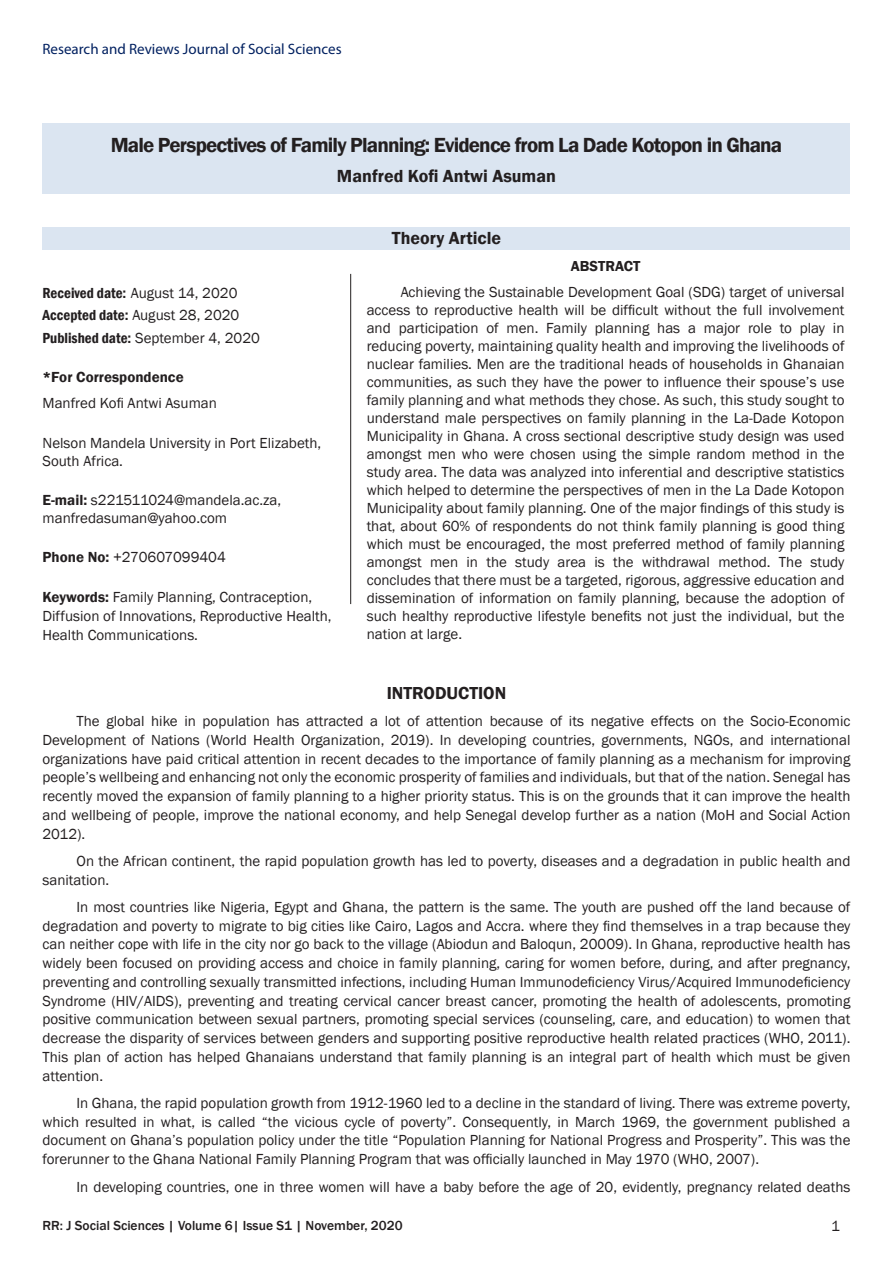
<style>
.page{position:relative;width:893px;height:1263px;background:#fff}
.page>*{position:absolute;margin:0;border:0;box-sizing:border-box;transform-origin:0 0}
.t1{font:600 21px "Franklin Gothic";letter-spacing:-.04em;color:#231f20}
.t2{font:600 18px "Franklin Gothic";color:#231f20}
.Default{font:600 17.85px "Franklin Gothic";color:#231f20}
.BD{font:15px/18.8px "Franklin Gothic";color:#231f20;text-align:justify}
.Default-2{font:15px/18px "Franklin Gothic";color:#231f20}
.t3{font:600 condensed 15px "Franklin Gothic";color:#231f20}
.t4{font:15px "Myriad Pro";color:#002060}
.Default-3{font:600 15px "Franklin Gothic";color:#231f20}
.Default-4{font:600 14.85px "Franklin Gothic";color:#231f20}
.t5{font:500 13.5px "Franklin Gothic";color:#231f20}
.s1{font-weight:400;font-stretch:normal}
.s2{font-weight:600;font-stretch:condensed}
.s3{font-weight:600}
</style>
<div class="page">
<div style="left:43px;top:124px;width:807px;height:70px;background:#dbe5f1"></div>
<div style="left:43px;top:227px;width:807px;height:22px;background:#dbe5f1"></div>
<hr style="left:350px;top:274px;width:1px;height:330px;background:#231f20">
<p class="t4" style="left:43px;top:39px;width:301px">Research and Reviews Journal of Social Sciences</p>
<p class="t1" style="left:111px;top:132px;width:673px">Male Perspectives of Family Planning: Evidence from La Dade Kotopon in Ghana</p>
<p class="t2" style="left:337px;top:164px;width:221px">Manfred Kofi Antwi Asuman</p>
<p class="t3" style="left:43px;top:283px;width:196px">Received date: <span class="s1">August 14, 2020</span></p>
<p class="t3" style="left:43px;top:305px;width:198px">Accepted date: <span class="s1">August 28, 2020</span></p>
<p class="BD" style="left:43px;top:329px;width:219px"><span class="s2">Published date:</span> September 4, 2020</p>
<p class="Default-3" style="left:43px;top:368px;width:143px">*For Correspondence</p>
<p class="Default-2" style="left:43px;top:395px;width:176px">Manfred Kofi Antwi Asuman</p>
<p class="Default-2" style="left:43px;top:434px;width:280px">Nelson Mandela University in Port Elizabeth,<br>South Africa.</p>
<p class="Default-2" style="left:43px;top:491px;width:240px"><span class="s3">E-mail:</span> s221511024@mandela.ac.za, manfredasuman@yahoo.com</p>
<p class="Default-2" style="left:43px;top:548px;width:185px"><span class="s3">Phone No:</span> +270607099404</p>
<p class="Default-2" style="left:43px;top:588px;width:291px;line-height:18.8px"><span class="s3">Keywords:</span> Family Planning, Contraception,<br>Diffusion of Innovations, Reproductive Health,<br>Health Communications.</p>
<p class="t2" style="left:392px;top:226px;width:111px">Theory Article</p>
<p class="Default-4" style="left:571px;top:257px;width:71px">ABSTRACT</p>
<p class="BD" style="left:367px;top:284px;width:479px;line-height:18px;text-indent:34px">Achieving the Sustainable Development Goal (SDG) target of universal access to reproductive health will be difficult without the full involvement and participation of men. Family planning has a major role to play in reducing poverty, maintaining quality health and improving the livelihoods of nuclear families. Men are the traditional heads of households in Ghanaian communities, as such they have the power to influence their spouse’s use family planning and what methods they chose. As such, this study sought to understand male perspectives on family planning in the La-Dade Kotopon Municipality in Ghana. A cross sectional descriptive study design was used amongst men who were chosen using the simple random method in the study area. The data was analyzed into inferential and descriptive statistics which helped to determine the perspectives of men in the La Dade Kotopon Municipality about family planning. One of the major findings of this study is that, about 60% of respondents do not think family planning is good thing which must be encouraged, the most preferred method of family planning amongst men in the study area is the withdrawal method. The study concludes that there must be a targeted, rigorous, aggressive education and dissemination of information on family planning, because the adoption of such healthy reproductive lifestyle benefits not just the individual, but the nation at large.</p>
<p class="Default" style="left:387px;top:682px;width:121px">INTRODUCTION</p>
<p class="BD" style="left:43px;top:712px;width:809px;text-indent:34px">The global hike in population has attracted a lot of attention because of its negative effects on the Socio-Economic Development of Nations (World Health Organization, 2019). In developing countries, governments, NGOs, and international organizations have paid critical attention in recent decades to the importance of family planning as a mechanism for improving people’s wellbeing and enhancing not only the economic prosperity of families and individuals, but that of the nation. Senegal has recently moved the expansion of family planning to a higher priority status. This is on the grounds that it can improve the health and wellbeing of people, improve the national economy, and help Senegal develop further as a nation (MoH and Social Action 2012).</p>
<p class="BD" style="left:43px;top:852px;width:809px;text-indent:34px">On the African continent, the rapid population growth has led to poverty, diseases and a degradation in public health and sanitation.</p>
<p class="BD" style="left:43px;top:898px;width:809px;text-indent:34px">In most countries like Nigeria, Egypt and Ghana, the pattern is the same. The youth are pushed off the land because of degradation and poverty to migrate to big cities like Cairo, Lagos and Accra. where they find themselves in a trap because they can neither cope with life in the city nor go back to the village (Abiodun and Baloqun, 20009). In Ghana, reproductive health has widely been focused on providing access and choice in family planning, caring for women before, during, and after pregnancy, preventing and controlling sexually transmitted infections, including Human Immunodeficiency Virus/Acquired Immunodeficiency Syndrome (HIV/AIDS), preventing and treating cervical cancer breast cancer, promoting the health of adolescents, promoting positive communication between sexual partners, promoting special services (counseling, care, and education) to women that decrease the disparity of services between genders and supporting positive reproductive health related practices (WHO, 2011).<br>This plan of action has helped Ghanaians understand that family planning is an integral part of health which must be given attention.</p>
<p class="BD" style="left:43px;top:1094px;width:809px;text-indent:34px">In Ghana, the rapid population growth from 1912-1960 led to a decline in the standard of living. There was extreme poverty, which resulted in what, is called “the vicious cycle of poverty”. Consequently, in March 1969, the government published a document on Ghana’s population policy under the title “Population Planning for National Progress and Prosperity”. This was the forerunner to the Ghana National Family Planning Program that was officially launched in May 1970 (WHO, 2007).</p>
<p class="BD" style="left:77px;top:1177px;width:775px">In developing countries, one in three women will have a baby before the age of 20, evidently, pregnancy related deaths</p>
<p class="t5" style="left:43px;top:1217px;width:362px">RR: J Social Sciences | Volume 6| Issue S1 | November, 2020</p>
<p class="BD" style="left:831px;top:1217px;width:10px">1</p>
</div>
